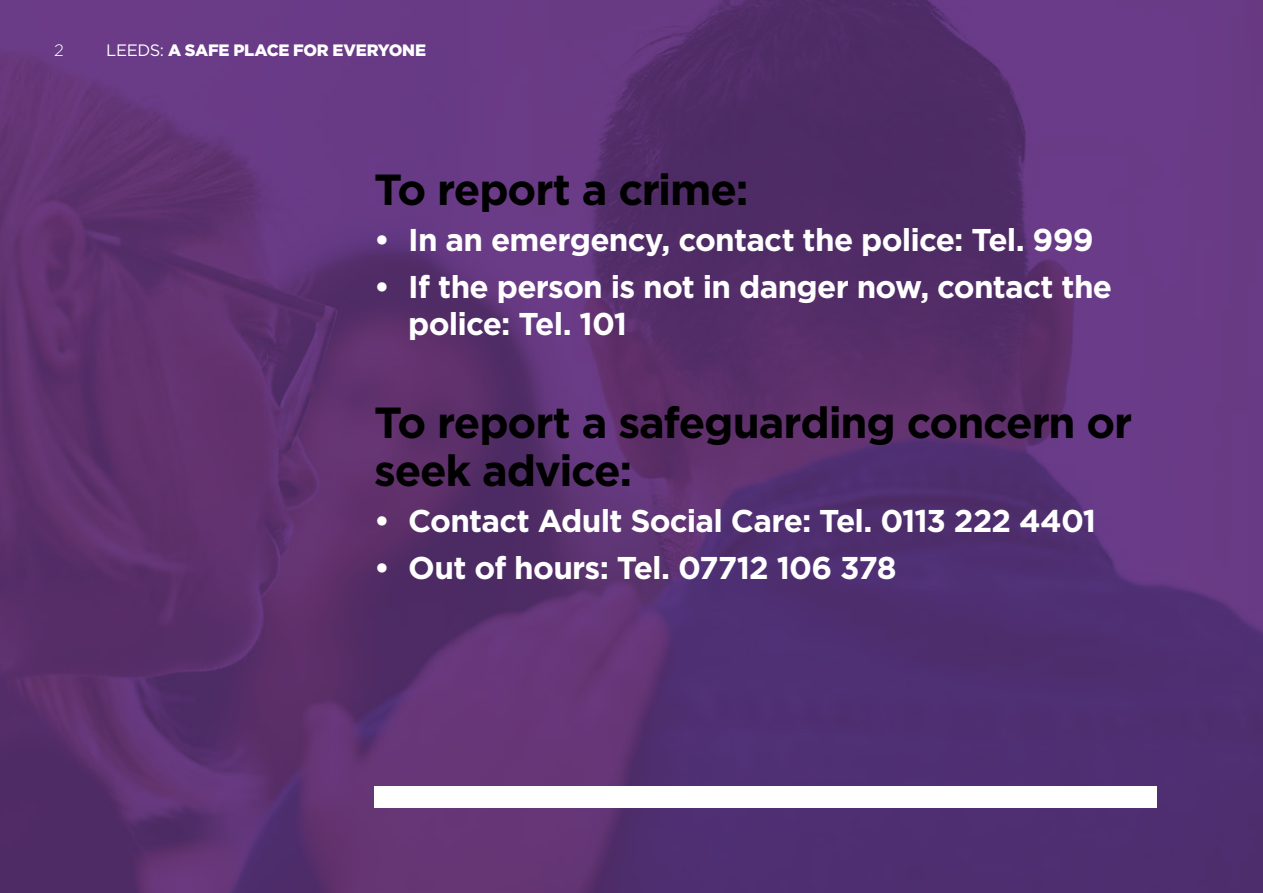
<style>
.page{position:relative;width:1263px;height:893px;background:#fff}
.page>*{position:absolute;margin:0;border:0;box-sizing:border-box;transform-origin:0 0}
.t1{font:700 43.5px/48px "Gotham";letter-spacing:-.025em;color:#000}
.t2{font:700 31.5px/37.8px "Gotham";letter-spacing:-.025em;color:#fff}
.t3{font:900 16.5px "Gotham";letter-spacing:-.015em;color:#fff}
.t4{font:300 16.5px "Gotham";color:#fff}
.s1{font-weight:400}
</style>
<div class="page">
<img style="left:0;top:0;width:1263px;height:893px">
<div style="left:374px;top:787px;width:783px;height:21px;background:#fff"></div>
<p class="t4" style="left:54px;top:39px;width:11px">2</p>
<p class="t3" style="left:106px;top:39px;width:321px"><span class="s1">LEEDS:</span> A SAFE PLACE FOR EVERYONE</p>
<h1 class="t1" style="left:374px;top:165px;width:376px">To report a crime:</h1>
<p class="t2" style="left:374px;top:221px;width:721px">• In an emergency, contact the police: Tel. 999</p>
<p class="t2" style="left:408px;top:267px;width:705px;text-indent:-34px">• If the person is not in danger now, contact the police: Tel. 101</p>
<h1 class="t1" style="left:374px;top:398px;width:760px">To report a safeguarding concern or seek advice:</h1>
<p class="t2" style="left:374px;top:502px;width:723px">• Contact Adult Social Care: Tel. 0113 222 4401</p>
<p class="t2" style="left:374px;top:548px;width:524px">• Out of hours: Tel. 07712 106 378</p>
</div>
